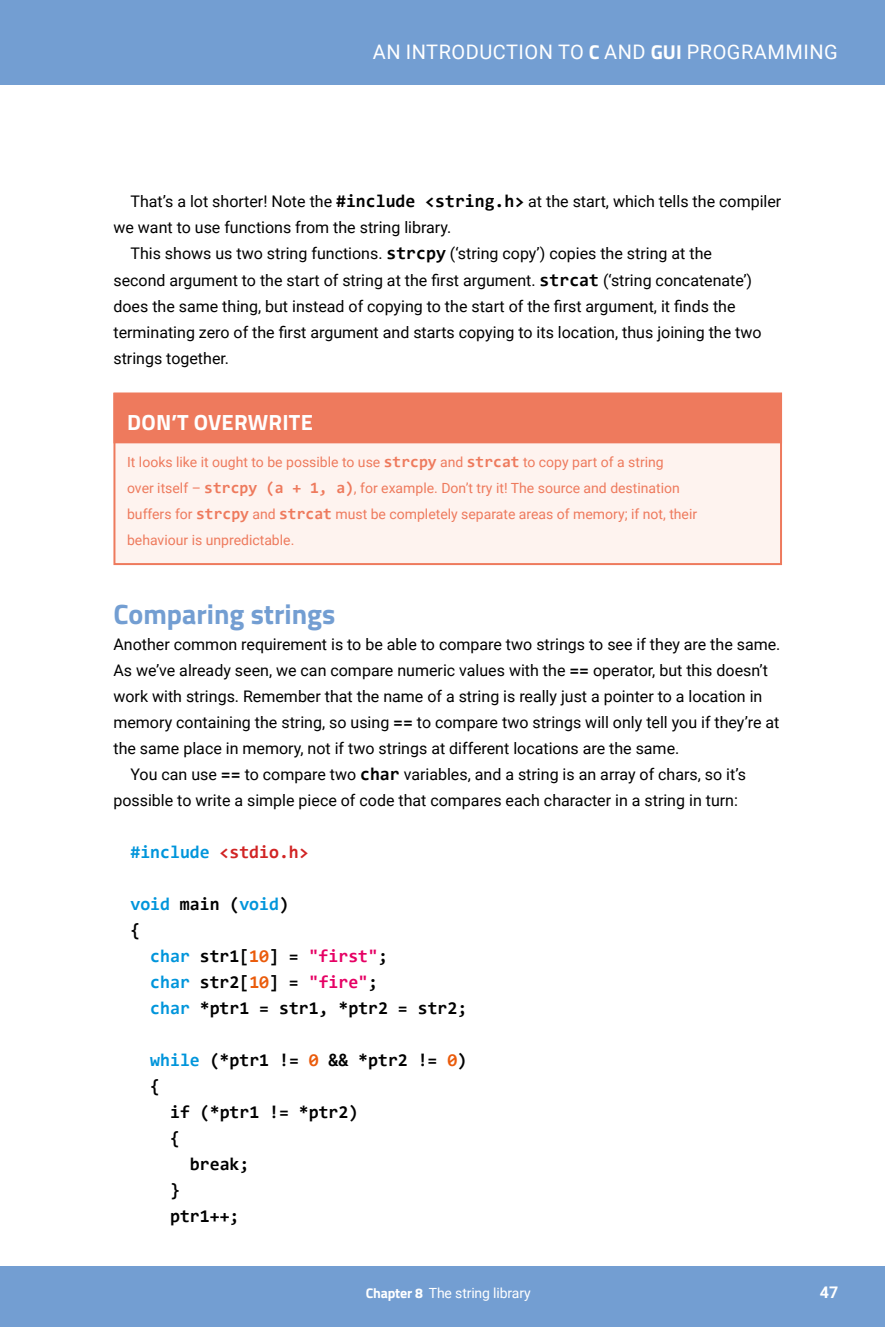
<style>
.page{position:relative;width:885px;height:1327px;background:#fff}
.page>*{position:absolute;margin:0;border:0;box-sizing:border-box;transform-origin:0 0}
.t1{font:700 28px "Titillium Web";color:#739ed2}
.t2{font:700 22px "Titillium Web";letter-spacing:.01em;color:#fff}
.t3{font:20px "Roboto";letter-spacing:.025em;color:#fff}
.t4{font:700 18px/26px "Consolas";color:#000}
.t5{font:700 18px "Consolas";color:#d12424}
.t6{font:700 18px/26px "Consolas";color:#0095db}
.t7{font:16px "Roboto";color:#000}
.t8{font:700 16px "Roboto";color:#fff}
.t9{font:14px/26px "Roboto";color:#ee7a5d}
.t10{font:14px "Roboto";letter-spacing:-.01em;color:#fff}
.s1{font-family:"Titillium Web";font-weight:700}
.s2{font-family:"Consolas";font-weight:700;font-size:18px}
.s3{font-family:"Consolas";font-weight:700;font-size:16px}
.s4{color:#0095db}
.s5{color:#000}
.s6{color:#ea5b0b}
.s7{color:#e60064}
</style>
<div class="page">
<div style="left:0;top:1266px;width:884px;height:61px;background:#739ed2"></div>
<div style="left:0;top:0;width:884px;height:84px;background:#739ed2"></div>
<div style="left:113px;top:392px;width:670px;height:174px;background:#fef3ef"></div>
<div style="left:113px;top:393px;width:669px;height:50px;background:#ee7a5d"></div>
<p class="t3" style="left:373px;top:38px;width:466px">AN INTRODUCTION TO <span class="s1">C</span> AND <span class="s1">GUI</span> PROGRAMMING</p>
<p class="t7" style="left:130px;top:191px;width:652px">That’s a lot shorter! Note the <span class="s2">#include &lt;string.h&gt;</span> at the start, which tells the compiler</p>
<p class="t7" style="left:113px;top:217px;width:339px">we want to use functions from the string library.</p>
<p class="t7" style="left:130px;top:243px;width:583px">This shows us two string functions. <span class="s2">strcpy</span> (‘string copy’) copies the string at the</p>
<p class="t7" style="left:113px;top:269px;width:640px">second argument to the start of string at the first argument. <span class="s2">strcat</span> (‘string concatenate’)</p>
<p class="t7" style="left:113px;top:295px;width:623px">does the same thing, but instead of copying to the start of the first argument, it finds the</p>
<p class="t7" style="left:113px;top:321px;width:649px">terminating zero of the first argument and starts copying to its location, thus joining the two</p>
<p class="t7" style="left:113px;top:347px;width:117px">strings together.</p>
<h2 class="t2" style="left:127px;top:405px;width:187px">DON’T OVERWRITE</h2>
<p class="t9" style="left:127px;top:449px;width:571px">It looks like it ought to be possible to use <span class="s3">strcpy</span> and <span class="s3">strcat</span> to copy part of a string<br>over itself – <span class="s3">strcpy (a + 1, a)</span>, for example. Don’t try it! The source and destination buffers for <span class="s3">strcpy</span> and <span class="s3">strcat</span> must be completely separate areas of memory; if not, their behaviour is unpredictable.</p>
<h1 class="t1" style="left:113px;top:592px;width:223px">Comparing strings</h1>
<p class="t7" style="left:113px;top:633px;width:668px">Another common requirement is to be able to compare two strings to see if they are the same.</p>
<p class="t7" style="left:113px;top:659px;width:656px">As we’ve already seen, we can compare numeric values with the <span class="s2">==</span> operator, but this doesn’t</p>
<p class="t7" style="left:113px;top:685px;width:650px">work with strings. Remember that the name of a string is really just a pointer to a location in</p>
<p class="t7" style="left:113px;top:711px;width:667px">memory containing the string, so using <span class="s2">==</span> to compare two strings will only tell you if they’re at</p>
<p class="t7" style="left:113px;top:737px;width:567px">the same place in memory, not if two strings at different locations are the same.</p>
<p class="t7" style="left:130px;top:763px;width:617px">You can use <span class="s2">==</span> to compare two <span class="s2">char</span> variables, and a string is an array of chars, so it’s</p>
<p class="t7" style="left:113px;top:789px;width:626px">possible to write a simple piece of code that compares each character in a string in turn:</p>
<p class="t5" style="left:130px;top:840px;width:180px"><span class="s4">#include</span> &lt;stdio.h&gt;</p>
<p class="t6" style="left:130px;top:890px;width:160px">void <span class="s5">main (</span>void<span class="s5">) {</span></p>
<p class="t4" style="left:150px;top:942px;width:318px"><span class="s4">char</span> str1[<span class="s6">10</span>] = <span class="s7">"first"</span>;<br><span class="s4">char</span> str2[<span class="s6">10</span>] = <span class="s7">"fire"</span>;<br><span class="s4">char</span> *ptr1 = str1, *ptr2 = str2;</p>
<p class="t4" style="left:150px;top:1046px;width:318px"><span class="s4">while</span> (*ptr1 != <span class="s6">0</span> &amp;&amp; *ptr2 != <span class="s6">0</span>)</p>
<p class="t4" style="left:150px;top:1072px;width:11px">{</p>
<p class="t4" style="left:170px;top:1098px;width:190px">if (*ptr1 != *ptr2)</p>
<p class="t4" style="left:170px;top:1124px;width:11px">{</p>
<p class="t4" style="left:190px;top:1150px;width:61px">break;</p>
<p class="t4" style="left:170px;top:1176px;width:11px">}</p>
<p class="t4" style="left:170px;top:1202px;width:71px">ptr1++;</p>
<p class="t10" style="left:365px;top:1283px;width:166px"><span class="s1">Chapter 8</span> The string library</p>
<p class="t8" style="left:819px;top:1281px;width:20px">47</p>
</div>
